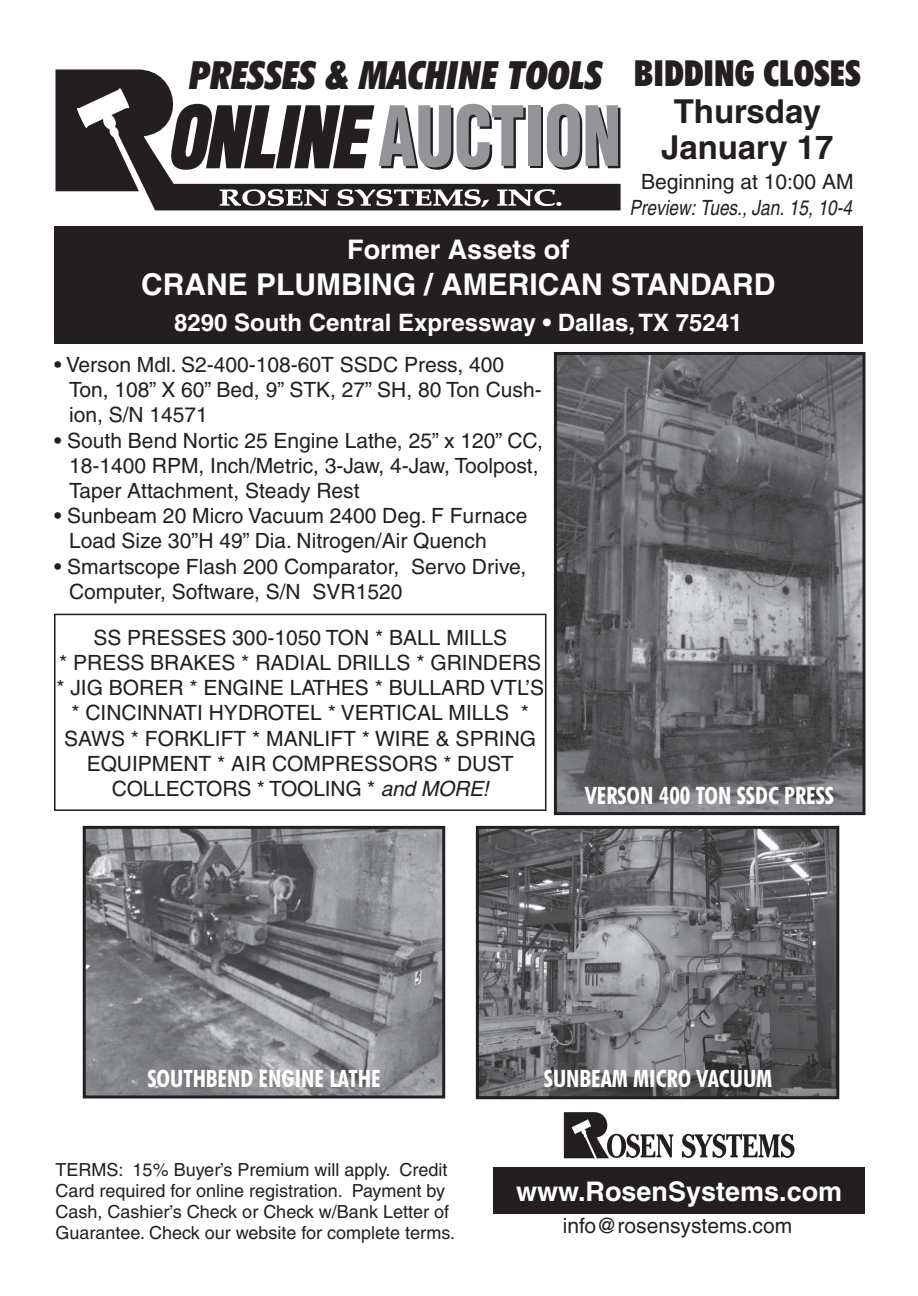
<style>
.page{position:relative;width:918px;height:1296px;background:#fff}
.page>*{position:absolute;margin:0;border:0;box-sizing:border-box;transform-origin:0 0}
.t1{font:italic 900 condensed 39px "Futura BT";color:#231f20}
.t2{font:900 condensed 36px "Futura BT";color:#231f20}
.t3{font:700 33px "Helvetica";color:#231f20}
.Headline{font:700 30px "Helvetica";color:#fff}
.Headline-2{font:700 27px "Helvetica";color:#fff}
.t4{font:700 condensed 24px "Futura BT";color:#fff}
.Headline-3{font:700 24px "Helvetica";color:#fff}
.Hanging_Indent{font:21px/25.2px "Helvetica T Mc";color:#231f20}
.Headline-4{font:21px/25.2px "Helvetica T Mc";color:#231f20;text-align:center}
.Headline-5{font:italic condensed 21px "Helvetica";color:#231f20}
.t5{font:18px/21px "Helvetica T Mc";color:#231f20}
.s1{font-family:"Helvetica";font-style:italic}
</style>
<div class="page">
<svg style="left:56px;top:69px;width:565px;height:141px"></svg>
<svg style="left:220px;top:189px;width:109px;height:17px"></svg>
<svg style="left:337px;top:189px;width:152px;height:18px"></svg>
<svg style="left:497px;top:189px;width:65px;height:17px"></svg>
<svg style="left:170px;top:104px;width:356px;height:66px"></svg>
<div style="left:528px;top:105px;width:13px;height:61px;background:#939598"></div>
<svg style="left:547px;top:104px;width:73px;height:66px"></svg>
<div style="left:494px;top:1167px;width:371px;height:47px;background:#231f20"></div>
<svg style="left:564px;top:1112px;width:231px;height:46px"></svg>
<div style="left:54px;top:614px;width:492px;height:197px;border:2px solid #231f20"></div>
<div style="left:54px;top:226px;width:809px;height:117px;background:#231f20"></div>
<img style="left:558px;top:356px;width:304px;height:455px">
<div style="left:554px;top:352px;width:312px;height:463px;border:3px solid #231f20"></div>
<img style="left:87px;top:830px;width:354px;height:264px">
<div style="left:83px;top:826px;width:362px;height:272px;border:3px solid #231f20"></div>
<img style="left:480px;top:830px;width:355px;height:265px">
<div style="left:476px;top:826px;width:363px;height:273px;border:3px solid #231f20"></div>
<p class="t1" style="left:189px;top:51px;width:415px">PRESSES &amp; MACHINE TOOLS</p>
<p class="t2" style="left:634px;top:52px;width:228px">BIDDING CLOSES</p>
<p class="t3" style="left:674px;top:91px;width:149px">Thursday</p>
<p class="t3" style="left:661px;top:127px;width:174px">January 17</p>
<p class="Headline-4" style="left:641px;top:169px;width:214px">Beginning at 10:00 AM</p>
<p class="Headline-5" style="left:629px;top:195px;width:224px">Preview: Tues., Jan. 15, 10-4</p>
<p class="Headline-2" style="left:347px;top:233px;width:224px">Former Assets of</p>
<p class="Headline" style="left:141px;top:266px;width:636px">CRANE PLUMBING / AMERICAN STANDARD</p>
<p class="Headline-3" style="left:174px;top:308px;width:570px">8290 South Central Expressway • Dallas, TX 75241</p>
<p class="Hanging_Indent" style="left:69px;top:352px;width:474px;text-indent:-15px">• Verson Mdl. S2-400-108-60T SSDC Press, 400<br>Ton, 108” X 60” Bed, 9” STK, 27” SH, 80 Ton Cush&shy;ion, S/N 14571</p>
<p class="Hanging_Indent" style="left:69px;top:428px;width:475px;text-indent:-15px">• South Bend Nortic 25 Engine Lathe, 25” x 120” CC,<br>18-1400 RPM, Inch/Metric, 3-Jaw, 4-Jaw, Toolpost,<br>Taper Attachment, Steady Rest</p>
<p class="Hanging_Indent" style="left:69px;top:503px;width:460px;text-indent:-15px">• Sunbeam 20 Micro Vacuum 2400 Deg. F Furnace<br>Load Size 30”H 49” Dia. Nitrogen/Air Quench</p>
<p class="Hanging_Indent" style="left:69px;top:554px;width:459px;text-indent:-15px">• Smartscope Flash 200 Comparator, Servo Drive,<br>Computer, Software, S/N SVR1520</p>
<p class="Headline-4" style="left:93px;top:625px;width:415px">SS PRESSES 300-1050 TON * BALL MILLS</p>
<p class="Headline-4" style="left:56px;top:650px;width:489px">* PRESS BRAKES * RADIAL DRILLS * GRINDERS * JIG BORER * ENGINE LATHES * BULLARD VTL’S * CINCINNATI HYDROTEL * VERTICAL MILLS * SAWS * FORKLIFT * MANLIFT * WIRE &amp; SPRING EQUIPMENT * AIR COMPRESSORS * DUST COLLECTORS * TOOLING * <span class="s1">and MORE!</span></p>
<p class="t4" style="left:585px;top:781px;width:250px">VERSON 400 TON SSDC PRESS</p>
<p class="t4" style="left:147px;top:1064px;width:235px">SOUTHBEND ENGINE LATHE</p>
<p class="t4" style="left:544px;top:1064px;width:230px">SUNBEAM MICRO VACUUM</p>
<p class="t5" style="left:56px;top:1159px;width:401px">TERMS: 15% Buyer’s Premium will apply. Credit Card required for online registration. Payment by Cash, Cashier’s Check or Check w/Bank Letter of Guarantee. Check our website for complete terms.</p>
<p class="Headline-2" style="left:516px;top:1175px;width:328px">www.RosenSystems.com</p>
<p class="Headline-4" style="left:563px;top:1213px;width:231px">info@rosensystems.com</p>
</div>
